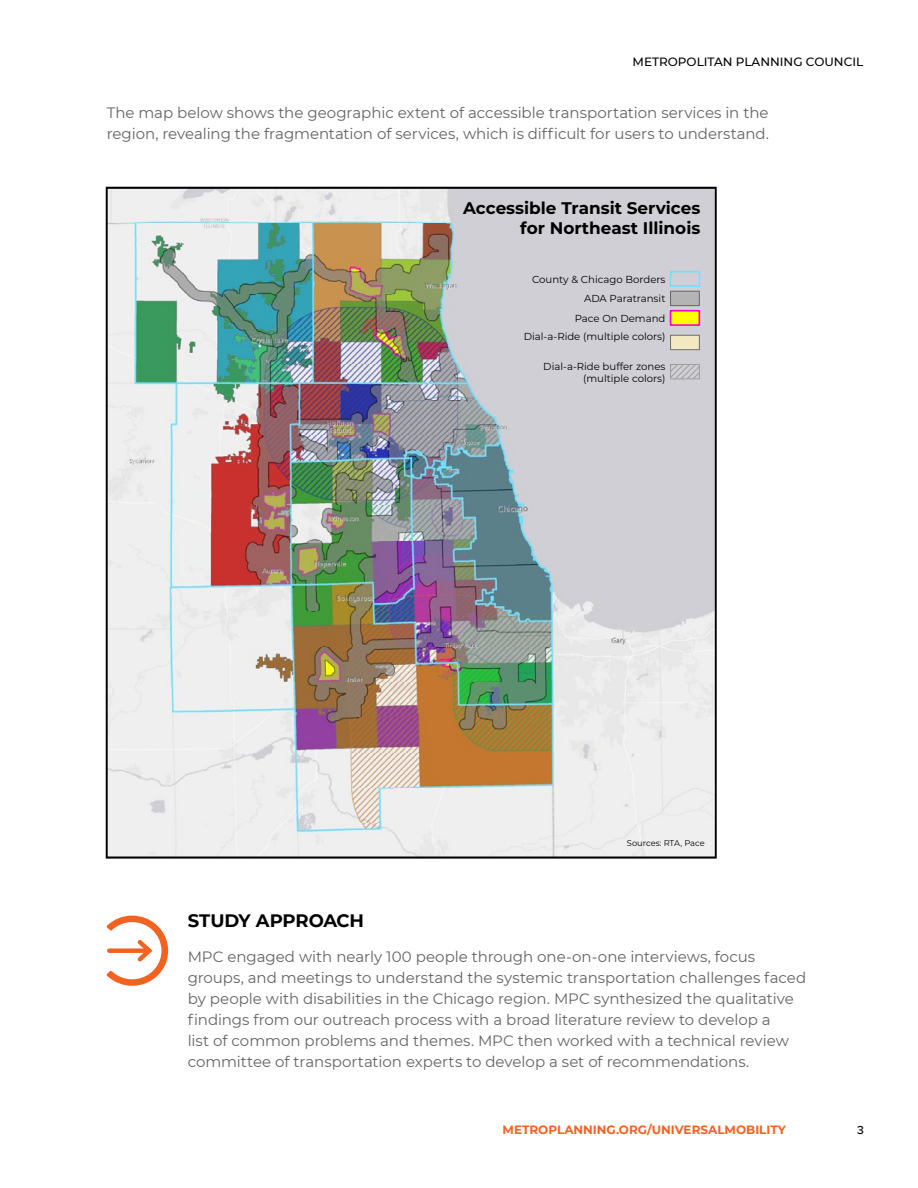
<style>
.page{position:relative;width:918px;height:1188px;background:#fff}
.page>*{position:absolute;margin:0;border:0;box-sizing:border-box;transform-origin:0 0}
.t1{font:700 18px "Montserrat";letter-spacing:-.01em;color:#000}
.t2{font:700 16.8px/20px "Montserrat";color:#000;text-align:right}
.t3{font:15px/21px "Montserrat";letter-spacing:-.005em;color:#636466}
.t4{font:700 12px "Montserrat";color:#f26322}
.t5{font:500 12px "Montserrat";color:#000}
.t6{font:500 12px "Proxima Nova";color:#000}
.t7{font:10.2px/19.6px "Montserrat";color:#000;text-align:right}
.t8{font:8.25px "Montserrat";letter-spacing:-.01em;color:#000}
</style>
<div class="page">
<svg style="left:107px;top:916px;width:61px;height:70px"></svg>
<img style="left:109px;top:190px;width:605px;height:666px">
<div style="left:670px;top:271px;width:30px;height:16px;border:2px solid #73dfff"></div>
<div style="left:671px;top:291px;width:28px;height:15px;background:#b4b4b4"></div>
<div style="left:670px;top:291px;width:30px;height:15px;border:1px solid #666"></div>
<div style="left:671px;top:311px;width:28px;height:14px;background:#ff0"></div>
<div style="left:670px;top:310px;width:30px;height:16px;border:2px solid #ff00c5"></div>
<div style="left:671px;top:335px;width:28px;height:15px;background:#f2e9c2"></div>
<div style="left:670px;top:335px;width:30px;height:15px;border:1px solid #6e6e6e"></div>
<svg style="left:672px;top:366px;width:26px;height:11px"></svg>
<div style="left:670px;top:364px;width:30px;height:15px;border:1px solid #9e9e9e"></div>
<p class="t5" style="left:633px;top:53px;width:232px">METROPOLITAN PLANNING COUNCIL</p>
<p class="t3" style="left:107px;top:102px;width:664px">The map below shows the geographic extent of accessible transportation services in the region, revealing the fragmentation of services, which is difficult for users to understand.</p>
<p class="t2" style="left:463px;top:197px;width:239px">Accessible Transit Services for Northeast Illinois</p>
<p class="t7" style="left:532px;top:269px;width:135px">County &amp; Chicago Borders<br>ADA Paratransit<br>Pace On Demand</p>
<p class="t7" style="left:524px;top:326px;width:143px">Dial-a-Ride (multiple colors)</p>
<p class="t7" style="left:543px;top:360px;width:124px;line-height:12px">Dial-a-Ride buffer zones (multiple colors)</p>
<p class="t8" style="left:627px;top:838px;width:79px">Sources: RTA, Pace</p>
<p class="t1" style="left:188px;top:908px;width:178px">STUDY APPROACH</p>
<p class="t3" style="left:188px;top:946px;width:620px">MPC engaged with nearly 100 people through one-on-one interviews, focus groups, and meetings to understand the systemic transportation challenges faced by people with disabilities in the Chicago region. MPC synthesized the qualitative findings from our outreach process with a broad literature review to develop a<br>list of common problems and themes. MPC then worked with a technical review committee of transportation experts to develop a set of recommendations.</p>
<p class="t4" style="left:503px;top:1121px;width:285px">METROPLANNING.ORG/UNIVERSALMOBILITY</p>
<p class="t6" style="left:857px;top:1121px;width:8px">3</p>
</div>
